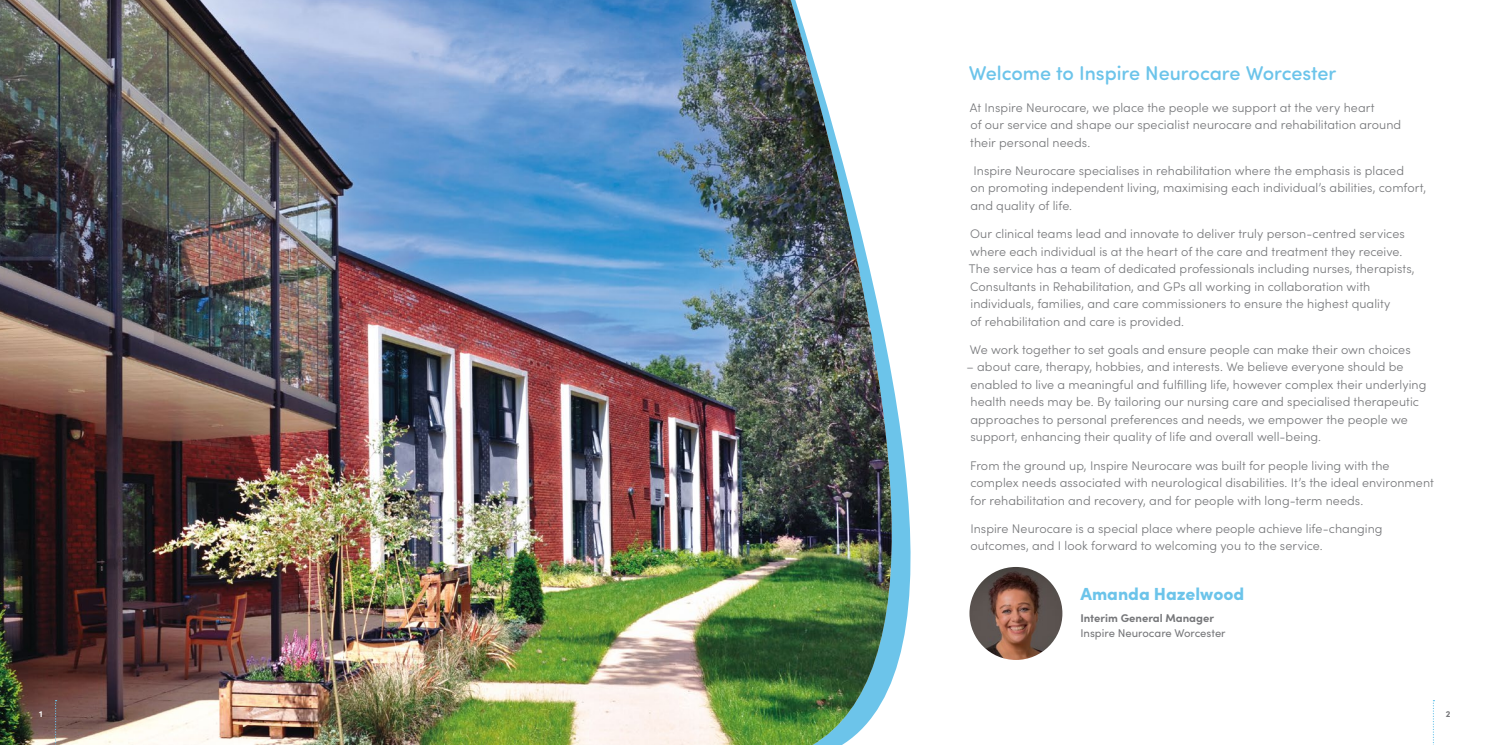
<style>
.page{position:relative;width:1489px;height:745px;background:#fff}
.page>*{position:absolute;margin:0;border:0;box-sizing:border-box;transform-origin:0 0}
.t1{font:500 20px "Sofia Pro Soft";color:#6cc4ea}
.t2{font:900 17.5px "Sofia Pro";color:#6cc4ea}
.t3{font:300 12.5px/17.5px "Sofia Pro";letter-spacing:.005em;color:#76777a}
.t4{font:11.25px "Sofia Pro";color:#76777a}
.t5{font:700 11.25px "Sofia Pro";color:#76777a}
.t6{font:700 8.75px "Sofia Pro";color:#fff}
.t7{font:700 8.75px "Sofia Pro";color:#76777a}
</style>
<div class="page">
<svg style="left:893px;top:384px;width:18px;height:293px;fill:#6cc4ea"></svg>
<img style="left:0;top:0;width:893px;height:744px">
<svg style="left:55px;top:699px;width:2px;height:46px"></svg>
<svg style="left:1432px;top:700px;width:2px;height:45px"></svg>
<img style="left:969px;top:566px;width:93px;height:93px;border-radius:46px">
<h1 class="t1" style="left:968px;top:58px;width:369px">Welcome to Inspire Neurocare Worcester</h1>
<p class="t3" style="left:969px;top:98px;width:433px">At Inspire Neurocare, we place the people we support at the very heart<br>of our service and shape our specialist neurocare and rehabilitation around their personal needs.</p>
<p class="t3" style="left:970px;top:161px;width:457px">Inspire Neurocare specialises in rehabilitation where the emphasis is placed<br>on promoting independent living, maximising each individual’s abilities, comfort, and quality of life.</p>
<p class="t3" style="left:968px;top:224px;width:447px">Our clinical teams lead and innovate to deliver truly person-centred services where each individual is at the heart of the care and treatment they receive.<br>The service has a team of dedicated professionals including nurses, therapists, Consultants in Rehabilitation, and GPs all working in collaboration with individuals, families, and care commissioners to ensure the highest quality<br>of rehabilitation and care is provided.</p>
<p class="t3" style="left:969px;top:340px;width:442px">We work together to set goals and ensure people can make their own choices</p>
<p class="t3" style="left:970px;top:357px;width:457px;text-indent:-4px">– about care, therapy, hobbies, and interests. We believe everyone should be enabled to live a meaningful and fulfilling life, however complex their underlying health needs may be. By tailoring our nursing care and specialised therapeutic approaches to personal preferences and needs, we empower the people we support, enhancing their quality of life and overall well-being.</p>
<p class="t3" style="left:970px;top:455px;width:465px">From the ground up, Inspire Neurocare was built for people living with the complex needs associated with neurological disabilities. It’s the ideal environment for rehabilitation and recovery, and for people with long-term needs.</p>
<p class="t3" style="left:970px;top:518px;width:414px">Inspire Neurocare is a special place where people achieve life-changing outcomes, and I look forward to welcoming you to the service.</p>
<h2 class="t2" style="left:1080px;top:579px;width:165px">Amanda Hazelwood</h2>
<p class="t5" style="left:1080px;top:609px;width:135px">Interim General Manager</p>
<p class="t4" style="left:1080px;top:624px;width:147px">Inspire Neurocare Worcester</p>
<p class="t6" style="left:39px;top:706px;width:5px">1</p>
<p class="t7" style="left:1445px;top:706px;width:6px">2</p>
</div>
